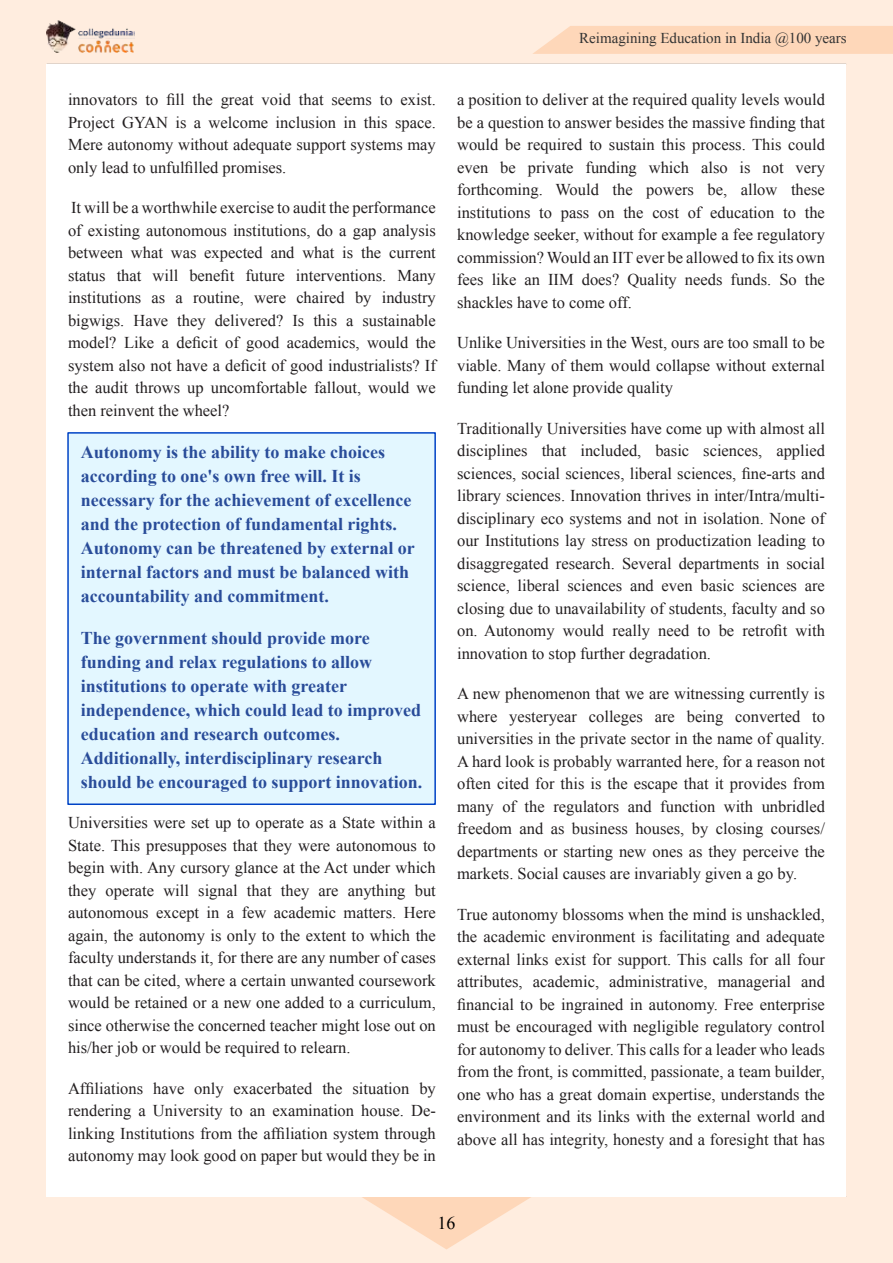
<style>
.page{position:relative;width:893px;height:1263px;background:#ffeddf}
.page>*{position:absolute;margin:0;border:0;box-sizing:border-box;transform-origin:0 0}
.t1{font:700 18px/24px "Times New Roman";color:#294c99}
.t2{font:18px "Times New Roman";color:#000}
.t3{font:16.5px/22.5px "Times New Roman";color:#231f20;text-align:justify}
.t4{font:15px "Times New Roman";color:#333}
</style>
<div class="page">
<svg style="left:362px;top:1197px;width:169px;height:52px"></svg>
<img style="left:47px;top:20px;width:87px;height:32px">
<hr style="left:47px;top:1196px;width:799px;height:1px;background:#fff">
<div style="left:47px;top:64px;width:799px;height:1132px;background:#fff"></div>
<div style="left:533px;top:26px;width:360px;height:28px;background:#fed7b9"></div>
<div style="left:67px;top:432px;width:369px;height:373px;background:#e3f7ff;border:2px solid #0043c5"></div>
<p class="t3" style="left:68px;top:90px;width:369px">innovators to fill the great void that seems to exist.<br>Project GYAN is a welcome inclusion in this space.<br>Mere autonomy without adequate support systems may only lead to unfulfilled promises.</p>
<p class="t3" style="left:68px;top:198px;width:369px">It will be a worthwhile exercise to audit the performance of existing autonomous institutions, do a gap analysis between what was expected and what is the current status that will benefit future interventions. Many institutions as a routine, were chaired by industry bigwigs. Have they delivered? Is this a sustainable model? Like a deficit of good academics, would the system also not have a deficit of good industrialists? If the audit throws up uncomfortable fallout, would we then reinvent the wheel?</p>
<p class="t1" style="left:81px;top:441px;width:336px">Autonomy is the ability to make choices according to one's own free will. It is necessary for the achievement of excellence and the protection of fundamental rights.<br>Autonomy can be threatened by external or internal factors and must be balanced with accountability and commitment.</p>
<p class="t1" style="left:81px;top:627px;width:343px">The government should provide more funding and relax regulations to allow institutions to operate with greater independence, which could lead to improved education and research outcomes.<br>Additionally, interdisciplinary research should be encouraged to support innovation.</p>
<p class="t3" style="left:68px;top:813px;width:369px">Universities were set up to operate as a State within a State. This presupposes that they were autonomous to begin with. Any cursory glance at the Act under which they operate will signal that they are anything but autonomous except in a few academic matters. Here again, the autonomy is only to the extent to which the faculty understands it, for there are any number of cases that can be cited, where a certain unwanted coursework would be retained or a new one added to a curriculum, since otherwise the concerned teacher might lose out on his/her job or would be required to relearn.</p>
<p class="t3" style="left:68px;top:1078px;width:369px">Affiliations have only exacerbated the situation by rendering a University to an examination house. De&shy;linking Institutions from the affiliation system through autonomy may look good on paper but would they be in</p>
<p class="t4" style="left:579px;top:33px;width:269px">Reimagining Education in India @100 years</p>
<p class="t3" style="left:457px;top:90px;width:369px">a position to deliver at the required quality levels would be a question to answer besides the massive finding that would be required to sustain this process. This could even be private funding which also is not very forthcoming. Would the powers be, allow these institutions to pass on the cost of education to the knowledge seeker, without for example a fee regulatory commission? Would an IIT ever be allowed to fix its own fees like an IIM does? Quality needs funds. So the shackles have to come off.</p>
<p class="t3" style="left:457px;top:333px;width:369px">Unlike Universities in the West, ours are too small to be viable. Many of them would collapse without external funding let alone provide quality</p>
<p class="t3" style="left:457px;top:418px;width:369px">Traditionally Universities have come up with almost all disciplines that included, basic sciences, applied sciences, social sciences, liberal sciences, fine-arts and library sciences. Innovation thrives in inter/Intra/multi&shy;disciplinary eco systems and not in isolation. None of our Institutions lay stress on productization leading to disaggregated research. Several departments in social science, liberal sciences and even basic sciences are closing due to unavailability of students, faculty and so on. Autonomy would really need to be retrofit with innovation to stop further degradation.</p>
<p class="t3" style="left:457px;top:684px;width:369px">A new phenomenon that we are witnessing currently is where yesteryear colleges are being converted to universities in the private sector in the name of quality.<br>A hard look is probably warranted here, for a reason not often cited for this is the escape that it provides from many of the regulators and function with unbridled freedom and as business houses, by closing courses/ departments or starting new ones as they perceive the markets. Social causes are invariably given a go by.</p>
<p class="t3" style="left:457px;top:904px;width:369px">True autonomy blossoms when the mind is unshackled, the academic environment is facilitating and adequate external links exist for support. This calls for all four attributes, academic, administrative, managerial and financial to be ingrained in autonomy. Free enterprise must be encouraged with negligible regulatory control for autonomy to deliver. This calls for a leader who leads from the front, is committed, passionate, a team builder, one who has a great domain expertise, understands the environment and its links with the external world and above all has integrity, honesty and a foresight that has</p>
<p class="t2" style="left:437px;top:1217px;width:19px">16</p>
</div>
